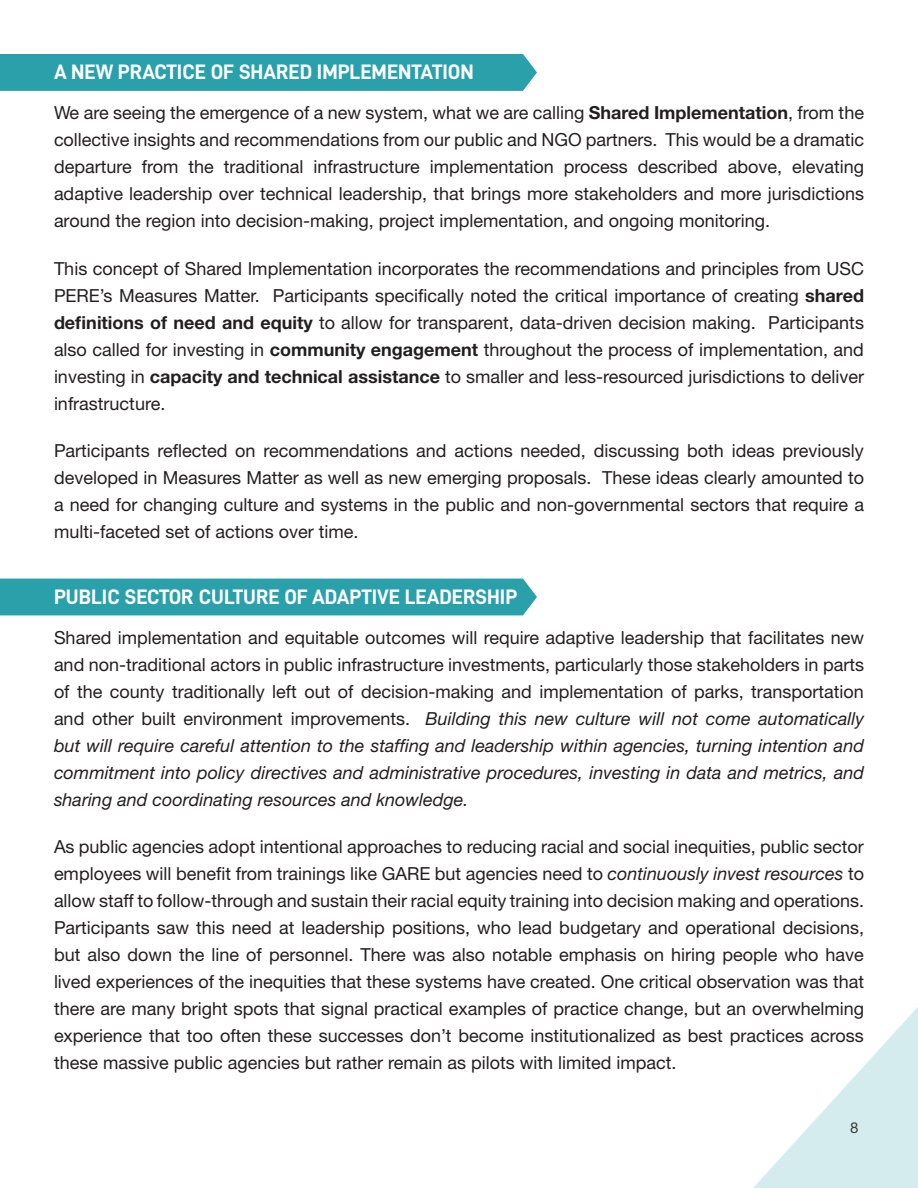
<style>
.page{position:relative;width:918px;height:1188px;background:#fff}
.page>*{position:absolute;margin:0;border:0;box-sizing:border-box;transform-origin:0 0}
.Header_2{font:21px "D DIN Bold";color:#fff}
.Basic_Type{font:18px/27px "Helvetica Neue LT Std";color:#231f20;text-align:justify}
.t1{font:15px "Helvetica Neue LT Std";color:#3e3e3f}
.s1{font-weight:700}
.s2{font-style:italic}
</style>
<div class="page">
<svg style="left:753px;top:1007px;width:165px;height:181px"></svg>
<div style="left:0;top:579px;width:537px;height:36px;background:#2aa0aa"></div>
<div style="left:0;top:54px;width:537px;height:37px;background:#2aa0aa"></div>
<p class="Header_2" style="left:54px;top:60px;width:421px">A NEW PRACTICE OF SHARED IMPLEMENTATION</p>
<p class="Basic_Type" style="left:54px;top:99px;width:812px">We are seeing the emergence of a new system, what we are calling <span class="s1">Shared Implementation</span>, from the collective insights and recommendations from our public and NGO partners. This would be a dramatic departure from the traditional infrastructure implementation process described above, elevating adaptive leadership over technical leadership, that brings more stakeholders and more jurisdictions around the region into decision-making, project implementation, and ongoing monitoring.</p>
<p class="Basic_Type" style="left:54px;top:255px;width:812px">This concept of Shared Implementation incorporates the recommendations and principles from USC PERE’s Measures Matter. Participants specifically noted the critical importance of creating <span class="s1">shared definitions of need and equity</span> to allow for transparent, data-driven decision making. Participants also called for investing in <span class="s1">community engagement</span> throughout the process of implementation, and investing in <span class="s1">capacity and technical assistance</span> to smaller and less-resourced jurisdictions to deliver infrastructure.</p>
<p class="Basic_Type" style="left:54px;top:437px;width:812px">Participants reflected on recommendations and actions needed, discussing both ideas previously developed in Measures Matter as well as new emerging proposals. These ideas clearly amounted to a need for changing culture and systems in the public and non-governmental sectors that require a multi-faceted set of actions over time.</p>
<p class="Header_2" style="left:54px;top:585px;width:465px">PUBLIC SECTOR CULTURE OF ADAPTIVE LEADERSHIP</p>
<p class="Basic_Type" style="left:54px;top:624px;width:812px">Shared implementation and equitable outcomes will require adaptive leadership that facilitates new and non-traditional actors in public infrastructure investments, particularly those stakeholders in parts of the county traditionally left out of decision-making and implementation of parks, transportation and other built environment improvements. <span class="s2">Building this new culture will not come automatically but will require careful attention to the staffing and leadership within agencies, turning intention and commitment into policy directives and administrative procedures, investing in data and metrics, and sharing and coordinating resources and knowledge.</span></p>
<p class="Basic_Type" style="left:54px;top:833px;width:812px">As public agencies adopt intentional approaches to reducing racial and social inequities, public sector employees will benefit from trainings like GARE but agencies need to <span class="s2">continuously invest resources</span> to allow staff to follow-through and sustain their racial equity training into decision making and operations.<br>Participants saw this need at leadership positions, who lead budgetary and operational decisions, but also down the line of personnel. There was also notable emphasis on hiring people who have lived experiences of the inequities that these systems have created. One critical observation was that there are many bright spots that signal practical examples of practice change, but an overwhelming experience that too often these successes don’t become institutionalized as best practices across these massive public agencies but rather remain as pilots with limited impact.</p>
<p class="t1" style="left:850px;top:1119px;width:10px">8</p>
</div>
